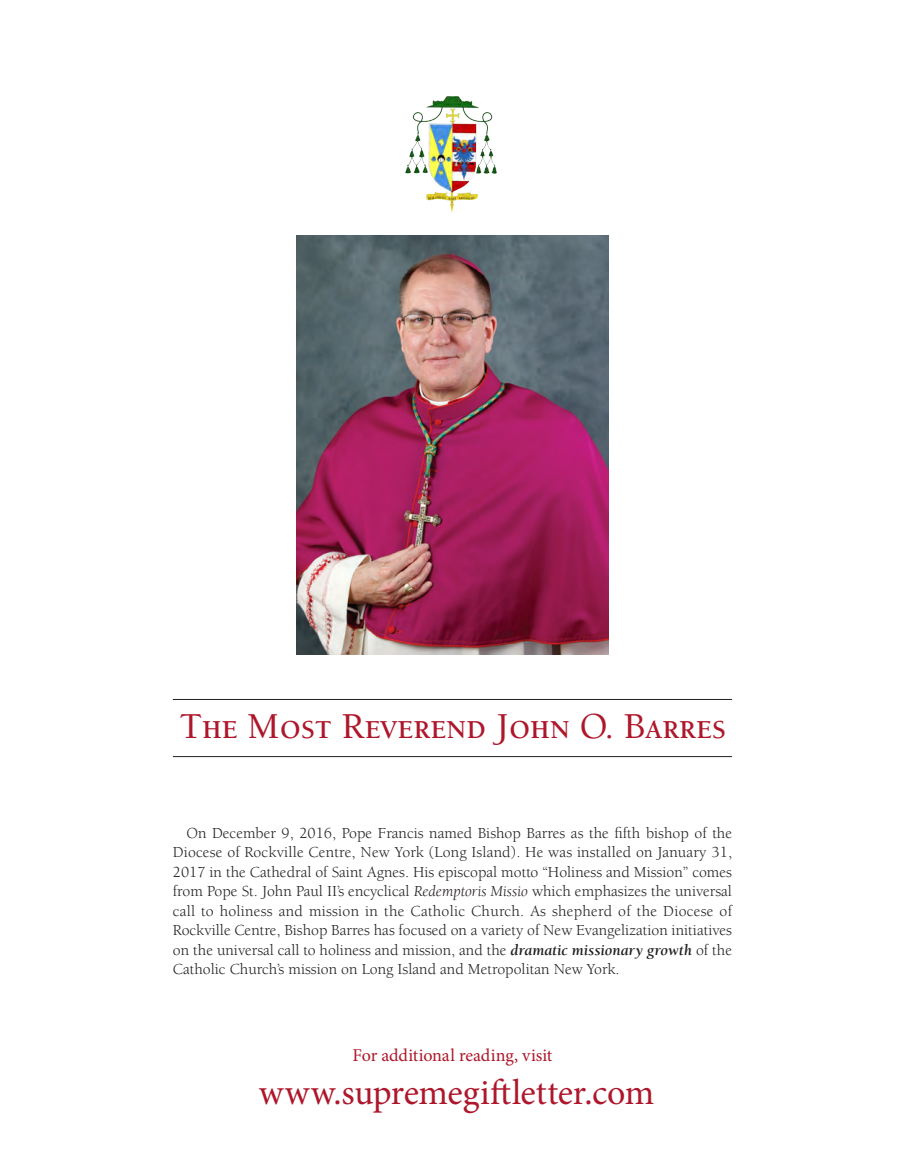
<style>
.page{position:relative;width:905px;height:1161px;background:#fff}
.page>*{position:absolute;margin:0;border:0;box-sizing:border-box;transform-origin:0 0}
.t1{font:500 37.5px "Berkeley Pro";letter-spacing:.005em;color:#ae172b}
.t2{font:36px "Minion Pro";letter-spacing:-.01em;color:#ae172b}
.t3{font:18px "Minion Pro";letter-spacing:-.005em;color:#ae172b}
.t4{font:15.75px/19.5px "Berkeley Pro";color:#231f20;text-align:justify}
.s1{font-style:italic}
.s2{font-weight:700;font-style:italic}
</style>
<div class="page">
<img style="left:296px;top:235px;width:312px;height:420px">
<hr style="left:173px;top:756px;width:559px;height:1px;background:#231f20">
<hr style="left:173px;top:699px;width:559px;height:1px;background:#231f20">
<img style="left:405px;top:96px;width:92px;height:117px">
<p class="t1" style="left:179px;top:705px;width:547px">The Most Reverend John O. Barres</p>
<p class="t4" style="left:173px;top:823px;width:561px;text-indent:13px">On December 9, 2016, Pope Francis named Bishop Barres as the fifth bishop of the Diocese of Rockville Centre, New York (Long Island). He was installed on January 31, 2017 in the Cathedral of Saint Agnes. His episcopal motto “Holiness and Mission” comes from Pope St. John Paul II’s encyclical <span class="s1">Redemptoris Missio</span> which emphasizes the universal call to holiness and mission in the Catholic Church. As shepherd of the Diocese of Rockville Centre, Bishop Barres has focused on a variety of New Evangelization initiatives on the universal call to holiness and mission, and the <span class="s2">dramatic missionary growth</span> of the Catholic Church’s mission on Long Island and Metropolitan New York.</p>
<p class="t3" style="left:352px;top:1043px;width:201px">For additional reading, visit</p>
<p class="t2" style="left:259px;top:1068px;width:397px">www.supremegiftletter.com</p>
</div>
